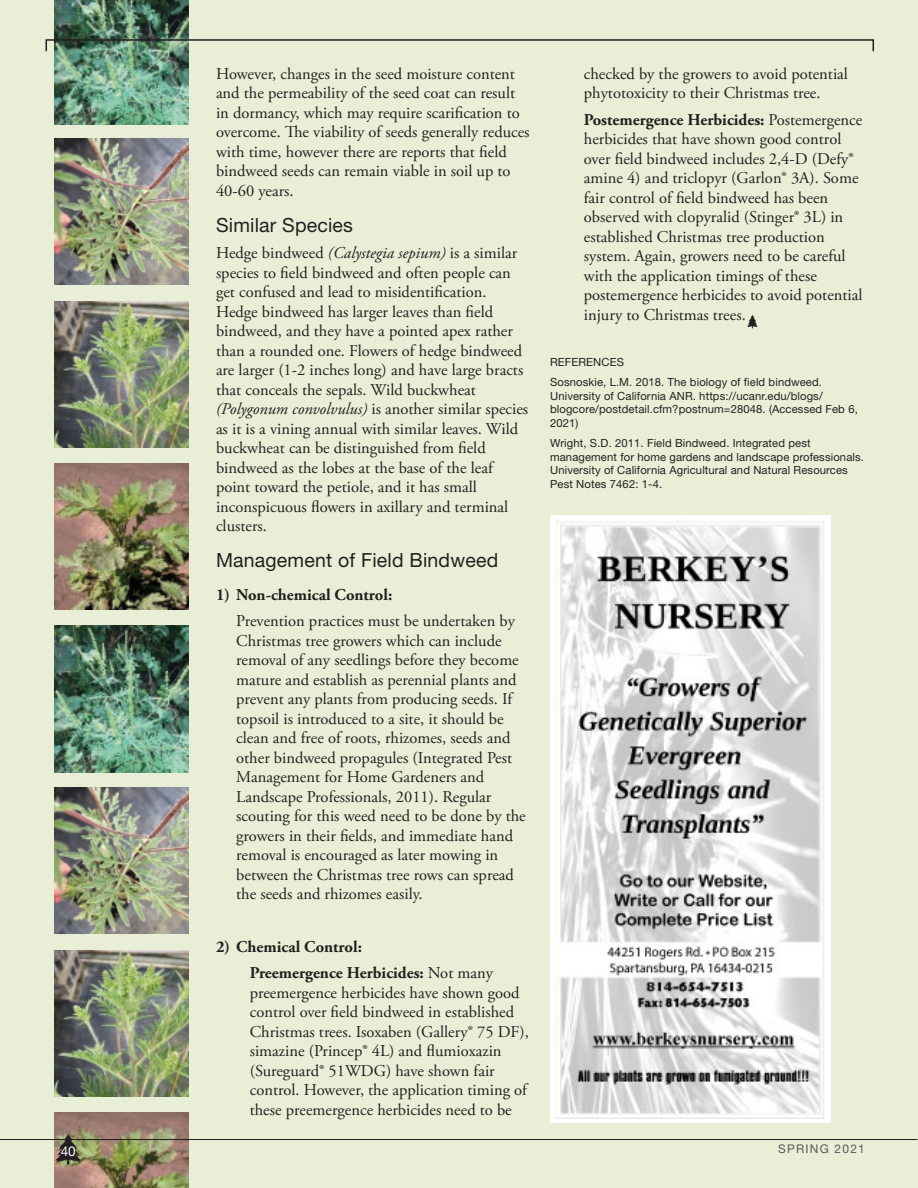
<style>
.page{position:relative;width:918px;height:1188px;background:#e9efd6}
.page>*{position:absolute;margin:0;border:0;box-sizing:border-box;transform-origin:0 0}
.t1{font:19.5px "Helvetica Neue LT Std";letter-spacing:.01em;color:#231f20}
.t2{font:16.5px/19.5px "Adobe Garamond Pro";color:#231f20}
.t3{font:700 16.5px/26.2px "Adobe Garamond Pro";color:#231f20}
.t4{font:13.5px "Helvetica Neue LT Std";color:#fff}
.t5{font:12px "Helvetica Neue LT Std";letter-spacing:.1em;color:#57585a}
.t6{font:11.25px/13.5px "Helvetica Neue LT Std";letter-spacing:.01em;color:#231f20}
.s1{font-style:italic}
.s2{font-weight:400}
.s3{font-weight:700}
</style>
<div class="page">
<img style="left:54px;top:1113px;width:134px;height:75px">
<svg style="left:55px;top:1134px;width:27px;height:30px"></svg>
<hr style="left:0;top:1139px;width:917px;height:1px;background:#231f20">
<img style="left:54px;top:788px;width:134px;height:146px">
<img style="left:54px;top:0;width:134px;height:124px">
<img style="left:54px;top:139px;width:134px;height:146px">
<img style="left:54px;top:301px;width:134px;height:146px">
<img style="left:54px;top:463px;width:134px;height:147px">
<img style="left:54px;top:626px;width:134px;height:146px">
<img style="left:54px;top:950px;width:134px;height:146px">
<svg style="left:747px;top:315px;width:11px;height:13px"></svg>
<div style="left:46px;top:39px;width:828px;height:13px;border:2px solid #231f20"></div>
<img style="left:550px;top:516px;width:281px;height:602px">
<p class="t2" style="left:216px;top:64px;width:315px">However, changes in the seed moisture content and the permeability of the seed coat can result in dormancy, which may require scarification to overcome. The viability of seeds generally reduces with time, however there are reports that field bindweed seeds can remain viable in soil up to 40-60 years.</p>
<p class="t1" style="left:216px;top:213px;width:139px">Similar Species</p>
<p class="t2" style="left:216px;top:244px;width:314px">Hedge bindweed <span class="s1">(Calystegia sepium)</span> is a similar species to field bindweed and often people can get confused and lead to misidentification.<br>Hedge bindweed has larger leaves than field bindweed, and they have a pointed apex rather than a rounded one. Flowers of hedge bindweed are larger (1-2 inches long) and have large bracts that conceals the sepals. Wild buckwheat <span class="s1">(Polygonum convolvulus)</span> is another similar species as it is a vining annual with similar leaves. Wild buckwheat can be distinguished from field bindweed as the lobes at the base of the leaf point toward the petiole, and it has small inconspicuous flowers in axillary and terminal clusters.</p>
<p class="t1" style="left:216px;top:548px;width:284px">Management of Field Bindweed</p>
<p class="t3" style="left:216px;top:582px;width:178px">1) Non-chemical Control:</p>
<p class="t2" style="left:236px;top:612px;width:291px">Prevention practices must be undertaken by Christmas tree growers which can include removal of any seedlings before they become mature and establish as perennial plants and prevent any plants from producing seeds. If topsoil is introduced to a site, it should be clean and free of roots, rhizomes, seeds and other bindweed propagules (Integrated Pest Management for Home Gardeners and Landscape Professionals, 2011). Regular scouting for this weed need to be done by the growers in their fields, and immediate hand removal is encouraged as later mowing in between the Christmas tree rows can spread the seeds and rhizomes easily.</p>
<p class="t3" style="left:250px;top:934px;width:245px;text-indent:-34px">2) Chemical Control:<br>Preemergence Herbicides: <span class="s2">Not many</span></p>
<p class="t2" style="left:250px;top:983px;width:281px">preemergence herbicides have shown good control over field bindweed in established Christmas trees. Isoxaben (Gallery® 75 DF), simazine (Princep® 4L) and flumioxazin (Sureguard® 51WDG) have shown fair control. However, the application timing of these preemergence herbicides need to be</p>
<p class="t2" style="left:584px;top:64px;width:266px">checked by the growers to avoid potential phytotoxicity to their Christmas tree.</p>
<p class="t2" style="left:584px;top:110px;width:280px"><span class="s3">Postemergence Herbicides:</span> Postemergence herbicides that have shown good control over field bindweed includes 2,4-D (Defy® amine 4) and triclopyr (Garlon® 3A). Some fair control of field bindweed has been observed with clopyralid (Stinger® 3L) in established Christmas tree production system. Again, growers need to be careful with the application timings of these postemergence herbicides to avoid potential injury to Christmas trees.</p>
<p class="t6" style="left:550px;top:352px;width:273px;line-height:20.2px">REFERENCES<br>Sosnoskie, L.M. 2018. The biology of field bindweed.</p>
<p class="t6" style="left:550px;top:389px;width:309px">University of California ANR. https://ucanr.edu/blogs/ blogcore/postdetail.cfm?postnum=28048. (Accessed Feb 6,<br>2021)</p>
<p class="t6" style="left:550px;top:436px;width:315px">Wright, S.D. 2011. Field Bindweed. Integrated pest management for home gardens and landscape professionals.<br>University of California Agricultural and Natural Resources Pest Notes 7462: 1-4.</p>
<p class="t4" style="left:61px;top:1143px;width:17px">40</p>
<p class="t5" style="left:778px;top:1142px;width:88px">SPRING 2021</p>
</div>
